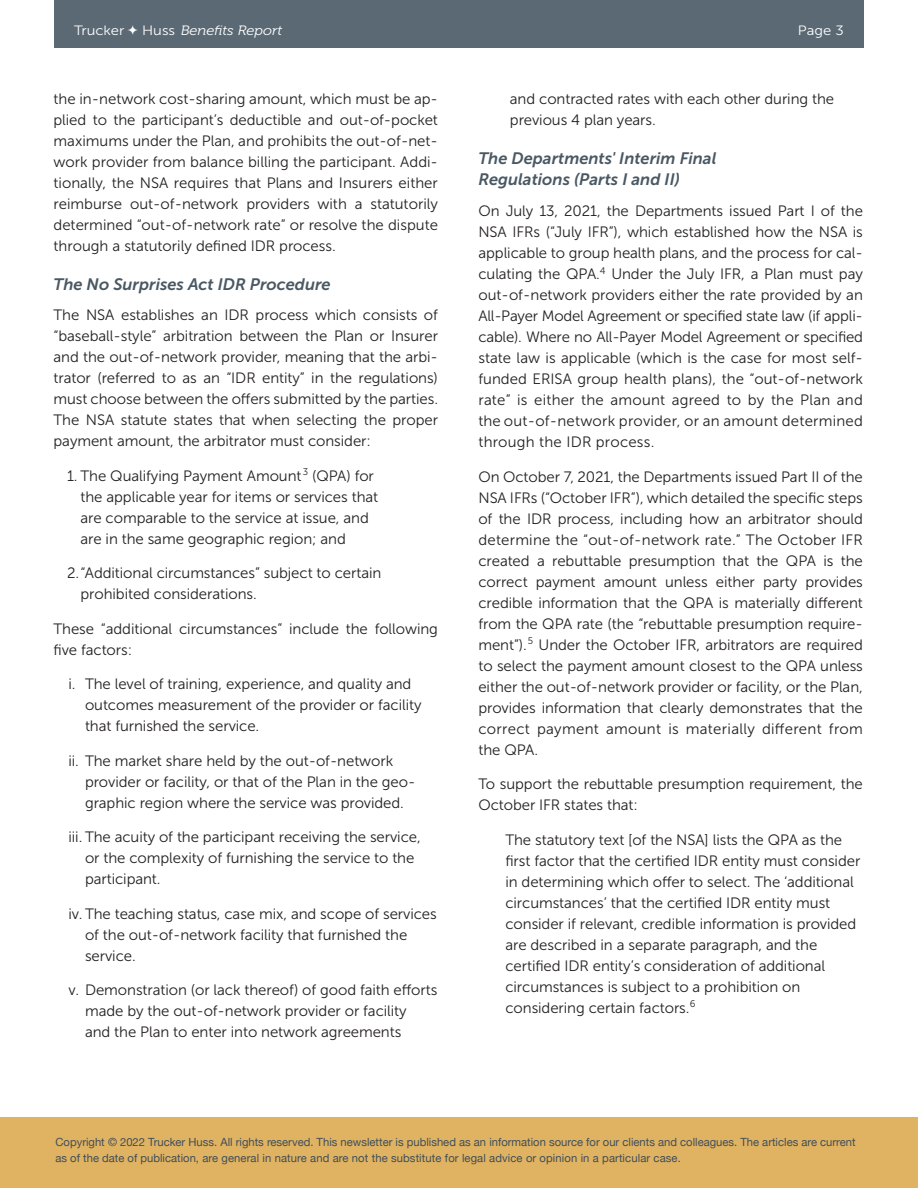
<style>
.page{position:relative;width:918px;height:1188px;background:#fff}
.page>*{position:absolute;margin:0;border:0;box-sizing:border-box;transform-origin:0 0}
.t1{font:italic 16.5px/21.8px "Museo Sans 700";color:#495863}
.t2{font:15px/21px "Museo Sans 300";letter-spacing:-.005em;color:#231f20}
.t3{font:italic 13.5px "Museo 300";color:#fff;scale:1.1 1}
.t4{font:13.5px "Museo Sans 300";color:#fff;scale:1.1 1}
.t5{font:11.25px/16.5px "Helvetica Neue";color:#404e57}
.s1{font-family:"Museo Sans 300";font-style:normal}
</style>
<div class="page">
<div style="left:0;top:1118px;width:918px;height:70px;background:#e0b363"></div>
<div style="left:54px;top:0;width:810px;height:47px;background:#5a6974"></div>
<p class="t4" style="left:74px;top:23px;width:47px">Trucker</p>
<p class="t3" style="left:142px;top:23px;width:129px"><span class="s1">Huss</span> Benefits Report</p>
<p class="t4" style="left:798px;top:23px;width:43px">Page 3</p>
<p class="t2" style="left:54px;top:89px;width:386px;text-align:justify">the in-network cost-sharing amount, which must be ap&shy;plied to the participant’s deductible and out-of-pocket maximums under the Plan, and prohibits the out-of-net&shy;work provider from balance billing the participant. Addi&shy;tionally, the NSA requires that Plans and Insurers either reimburse out-of-network providers with a statutorily determined “out-of-network rate” or resolve the dispute through a statutorily defined IDR process.</p>
<p class="t1" style="left:54px;top:273px;width:279px">The No Surprises Act IDR Procedure</p>
<p class="t2" style="left:54px;top:305px;width:386px;text-align:justify">The NSA establishes an IDR process which consists of “baseball-style” arbitration between the Plan or Insurer and the out-of-network provider, meaning that the arbi&shy;trator (referred to as an “IDR entity” in the regulations) must choose between the offers submitted by the parties.<br>The NSA statute states that when selecting the proper payment amount, the arbitrator must consider:</p>
<p class="t2" style="left:81px;top:465px;width:299px;text-indent:-13px">1. The Qualifying Payment Amount<sup>3</sup> (QPA) for the applicable year for items or services that are comparable to the service at issue, and are in the same geographic region; and</p>
<p class="t2" style="left:81px;top:563px;width:302px;text-indent:-13px">2.“Additional circumstances” subject to certain prohibited considerations.</p>
<p class="t2" style="left:54px;top:618px;width:386px">These “additional circumstances” include the following five factors:</p>
<p class="t2" style="left:85px;top:674px;width:338px;text-indent:-16px">i. The level of training, experience, and quality and outcomes measurement of the provider or facility that furnished the service.</p>
<p class="t2" style="left:85px;top:750px;width:332px;text-indent:-16px">ii. The market share held by the out-of-network provider or facility, or that of the Plan in the geo&shy;graphic region where the service was provided.</p>
<p class="t2" style="left:85px;top:827px;width:337px;text-indent:-16px">iii. The acuity of the participant receiving the service, or the complexity of furnishing the service to the participant.</p>
<p class="t2" style="left:85px;top:903px;width:353px;text-indent:-16px">iv. The teaching status, case mix, and scope of services of the out-of-network facility that furnished the service.</p>
<p class="t2" style="left:85px;top:980px;width:354px;text-indent:-16px">v. Demonstration (or lack thereof) of good faith efforts made by the out-of-network provider or facility<br>and the Plan to enter into network agreements</p>
<p class="t2" style="left:510px;top:89px;width:326px">and contracted rates with each other during the previous 4 plan years.</p>
<p class="t1" style="left:478px;top:147px;width:240px">The Departments' Interim Final<br>Regulations (Parts I and II)</p>
<p class="t2" style="left:478px;top:201px;width:386px;text-align:justify">On July 13, 2021, the Departments issued Part I of the NSA IFRs (“July IFR”), which established how the NSA is applicable to group health plans, and the process for cal&shy;culating the QPA.<sup>4</sup> Under the July IFR, a Plan must pay out-of-network providers either the rate provided by an All-Payer Model Agreement or specified state law (if appli&shy;cable). Where no All-Payer Model Agreement or specified state law is applicable (which is the case for most self&shy;funded ERISA group health plans), the “out-of-network rate” is either the amount agreed to by the Plan and the out-of-network provider, or an amount determined through the IDR process.</p>
<p class="t2" style="left:478px;top:466px;width:386px;text-align:justify">On October 7, 2021, the Departments issued Part II of the NSA IFRs (“October IFR”), which detailed the specific steps of the IDR process, including how an arbitrator should determine the “out-of-network rate.” The October IFR created a rebuttable presumption that the QPA is the correct payment amount unless either party provides credible information that the QPA is materially different from the QPA rate (the “rebuttable presumption require&shy;ment”).<sup>5</sup> Under the October IFR, arbitrators are required to select the payment amount closest to the QPA unless either the out-of-network provider or facility, or the Plan, provides information that clearly demonstrates that the correct payment amount is materially different from the QPA.</p>
<p class="t2" style="left:478px;top:774px;width:386px">To support the rebuttable presumption requirement, the<br>October IFR states that:</p>
<p class="t2" style="left:505px;top:829px;width:356px">The statutory text [of the NSA] lists the QPA as the first factor that the certified IDR entity must consider in determining which offer to select. The ‘additional circumstances’ that the certified IDR entity must consider if relevant, credible information is provided are described in a separate paragraph, and the certified IDR entity’s consideration of additional circumstances is subject to a prohibition on considering certain factors.<sup>6</sup></p>
<p class="t5" style="left:56px;top:1134px;width:802px">Copyright © 2022 Trucker Huss. All rights reserved. This newsletter is published as an information source for our clients and colleagues. The articles are current as of the date of publication, are general in nature and are not the substitute for legal advice or opinion in a particular case.</p>
</div>
